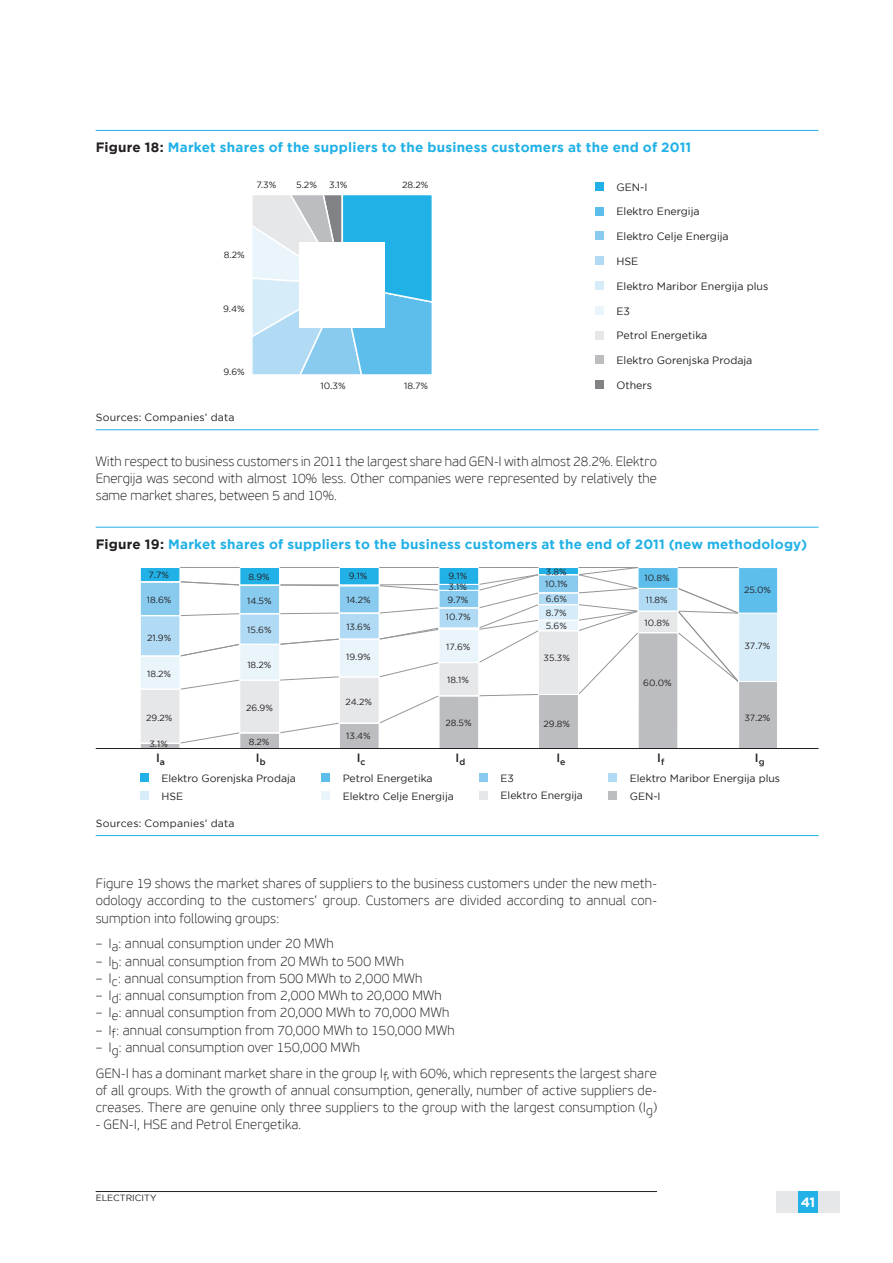
<style>
.page{position:relative;width:893px;height:1263px;background:#fff}
.page>*{position:absolute;margin:0;border:0;box-sizing:border-box;transform-origin:0 0}
.t1{font:100 13.5px/17.2px "PF Beau Sans Pro";letter-spacing:.01em;color:#231f20;text-align:justify}
.t2{font:700 13.5px "MM Gotham";letter-spacing:.015em;color:#21b1e6}
.t3{font:700 13.5px "MM Gotham";color:#fff}
.t4{font:500 12px "MM Gotham";color:#231f20}
.t5{font:10.65px "MM Gotham";color:#231f20}
.t6{font:10.5px/17.5px "MM Gotham";color:#231f20}
.t7{font:9.15px "MM Gotham";color:#231f20}
.t8{font:9px/17px "MM Gotham";color:#231f20}
.s1{color:#231f20}
</style>
<div class="page">
<div style="left:797px;top:1192px;width:22px;height:21px;background:#21b1e6"></div>
<div style="left:776px;top:1192px;width:21px;height:21px;background:#e6e7e9"></div>
<div style="left:819px;top:1192px;width:21px;height:21px;background:#e6e7e9"></div>
<hr style="left:96px;top:1191px;width:561px;height:1px;background:#231f20">
<hr style="left:96px;top:130px;width:723px;height:1px;background:#21b1e6">
<hr style="left:96px;top:429px;width:723px;height:1px;background:#21b1e6">
<svg style="left:254px;top:197px;width:176px;height:176px;background:#84cae9"></svg>
<div style="left:251px;top:194px;width:182px;height:182px;border:2px solid #fff"></div>
<div style="left:595px;top:182px;width:8px;height:9px;background:#21b1e6"></div>
<div style="left:595px;top:207px;width:8px;height:8px;background:#5ebeeb"></div>
<div style="left:595px;top:232px;width:8px;height:8px;background:#88cbef"></div>
<div style="left:595px;top:256px;width:8px;height:9px;background:#b1dbf4"></div>
<div style="left:595px;top:281px;width:8px;height:9px;background:#d6ecf9"></div>
<div style="left:595px;top:306px;width:8px;height:9px;background:#eaf5fb"></div>
<div style="left:595px;top:331px;width:8px;height:8px;background:#e6e7e9"></div>
<div style="left:595px;top:355px;width:8px;height:9px;background:#bcbdc0"></div>
<div style="left:595px;top:380px;width:8px;height:9px;background:#808285"></div>
<div style="left:299px;top:242px;width:86px;height:86px;background:#fff"></div>
<hr style="left:96px;top:527px;width:723px;height:1px;background:#21b1e6">
<hr style="left:96px;top:835px;width:723px;height:1px;background:#21b1e6">
<svg style="left:140px;top:690px;width:637px;height:58px"></svg>
<svg style="left:679px;top:690px;width:60px;height:54px"></svg>
<svg style="left:140px;top:690px;width:539px;height:54px"></svg>
<svg style="left:140px;top:567px;width:638px;height:123px"></svg>
<hr style="left:180px;top:567px;width:60px;height:1px;background:#939598">
<hr style="left:280px;top:567px;width:59px;height:1px;background:#939598">
<hr style="left:379px;top:567px;width:60px;height:1px;background:#939598">
<hr style="left:479px;top:567px;width:59px;height:1px;background:#939598">
<hr style="left:578px;top:567px;width:60px;height:1px;background:#939598">
<hr style="left:678px;top:567px;width:60px;height:1px;background:#939598">
<hr style="left:96px;top:748px;width:723px;height:1px;background:#231f20">
<div style="left:140px;top:773px;width:9px;height:9px;background:#21b1e6"></div>
<div style="left:140px;top:791px;width:9px;height:9px;background:#d6ecf9"></div>
<div style="left:321px;top:791px;width:9px;height:9px;background:#eaf5fb"></div>
<div style="left:321px;top:773px;width:9px;height:9px;background:#5ebeeb"></div>
<div style="left:479px;top:773px;width:9px;height:9px;background:#88cbef"></div>
<div style="left:479px;top:791px;width:9px;height:8px;background:#e6e7e9"></div>
<div style="left:608px;top:773px;width:9px;height:9px;background:#b1dbf4"></div>
<div style="left:608px;top:791px;width:9px;height:9px;background:#bcbdc0"></div>
<p class="t2" style="left:96px;top:139px;width:597px"><span class="s1">Figure 18:</span> Market shares of the suppliers to the business customers at the end of 2011</p>
<p class="t7" style="left:224px;top:249px;width:22px">8.2%</p>
<p class="t7" style="left:223px;top:304px;width:23px">9.4%</p>
<p class="t7" style="left:223px;top:367px;width:23px">9.6%</p>
<p class="t6" style="left:96px;top:408px;width:141px">Sources: Companies’ data</p>
<p class="t7" style="left:296px;top:179px;width:22px">5.2%</p>
<p class="t7" style="left:329px;top:179px;width:20px">3.1%</p>
<p class="t7" style="left:402px;top:179px;width:28px">28.2%</p>
<p class="t7" style="left:256px;top:179px;width:21px">7.3%</p>
<p class="t5" style="left:616px;top:181px;width:33px">GEN-I</p>
<p class="t5" style="left:616px;top:206px;width:85px">Elektro Energija</p>
<p class="t5" style="left:616px;top:231px;width:114px">Elektro Celje Energija</p>
<p class="t5" style="left:616px;top:255px;width:23px">HSE</p>
<p class="t5" style="left:616px;top:280px;width:153px">Elektro Maribor Energija plus</p>
<p class="t5" style="left:616px;top:305px;width:15px">E3</p>
<p class="t5" style="left:616px;top:330px;width:92px">Petrol Energetika</p>
<p class="t5" style="left:616px;top:354px;width:138px">Elektro Gorenjska Prodaja</p>
<p class="t5" style="left:616px;top:379px;width:37px">Others</p>
<p class="t7" style="left:321px;top:380px;width:26px">10.3%</p>
<p class="t7" style="left:404px;top:380px;width:26px">18.7%</p>
<p class="t1" style="left:96px;top:452px;width:563px">With respect to business customers in 2011 the largest share had GEN-I with almost 28.2%. Elektro Energija was second with almost 10% less. Other companies were represented by relatively the same market shares, between 5 and 10%.</p>
<p class="t2" style="left:96px;top:536px;width:713px"><span class="s1">Figure 19:</span> Market shares of suppliers to the business customers at the end of 2011 (new methodology)</p>
<p class="t8" style="left:149px;top:566px;width:22px">7.7%</p>
<p class="t8" style="left:147px;top:591px;width:26px">18.6%</p>
<p class="t8" style="left:147px;top:629px;width:26px">21.9%</p>
<p class="t8" style="left:249px;top:568px;width:23px">8.9%</p>
<p class="t8" style="left:247px;top:592px;width:26px">14.5%</p>
<p class="t8" style="left:349px;top:567px;width:20px">9.1%</p>
<p class="t8" style="left:346px;top:591px;width:26px">14.2%</p>
<p class="t8" style="left:448px;top:567px;width:20px">9.1%</p>
<p class="t8" style="left:449px;top:578px;width:20px">3.1%</p>
<p class="t8" style="left:446px;top:591px;width:26px">9.7%<br>10.7%</p>
<p class="t8" style="left:546px;top:563px;width:22px">3.8%</p>
<p class="t8" style="left:545px;top:575px;width:24px">10.1%</p>
<p class="t8" style="left:546px;top:604px;width:22px">8.7%</p>
<p class="t8" style="left:546px;top:590px;width:23px">6.6%</p>
<p class="t8" style="left:247px;top:621px;width:26px">15.6%</p>
<p class="t8" style="left:346px;top:618px;width:26px">13.6%</p>
<p class="t8" style="left:546px;top:618px;width:23px">5.6%</p>
<p class="t8" style="left:645px;top:569px;width:27px">10.8%</p>
<p class="t8" style="left:646px;top:591px;width:23px">11.8%</p>
<p class="t8" style="left:645px;top:614px;width:27px">10.8%</p>
<p class="t8" style="left:744px;top:581px;width:29px">25.0%</p>
<p class="t8" style="left:446px;top:638px;width:26px">17.6%</p>
<p class="t8" style="left:744px;top:637px;width:27px">37.7%</p>
<p class="t8" style="left:247px;top:656px;width:25px">18.2%</p>
<p class="t8" style="left:346px;top:648px;width:26px">19.9%</p>
<p class="t8" style="left:544px;top:649px;width:28px">35.3%</p>
<p class="t8" style="left:147px;top:665px;width:25px">18.2%</p>
<p class="t8" style="left:447px;top:671px;width:23px">18.1%</p>
<p class="t8" style="left:643px;top:674px;width:30px">60.0%</p>
<p class="t8" style="left:246px;top:699px;width:28px">26.9%</p>
<p class="t8" style="left:345px;top:693px;width:28px">24.2%</p>
<p class="t8" style="left:146px;top:710px;width:28px">29.2%</p>
<p class="t8" style="left:445px;top:714px;width:28px">28.5%</p>
<p class="t8" style="left:543px;top:715px;width:28px">29.8%</p>
<p class="t8" style="left:744px;top:710px;width:27px">37.2%</p>
<p class="t8" style="left:149px;top:735px;width:20px">3.1%</p>
<p class="t8" style="left:249px;top:733px;width:22px">8.2%</p>
<p class="t8" style="left:346px;top:727px;width:26px">13.4%</p>
<p class="t4" style="left:156px;top:751px;width:10px">I<sub>a</sub></p>
<p class="t4" style="left:256px;top:751px;width:11px">I<sub>b</sub></p>
<p class="t4" style="left:357px;top:751px;width:10px">I<sub>c</sub></p>
<p class="t4" style="left:456px;top:751px;width:11px">I<sub>d</sub></p>
<p class="t4" style="left:556px;top:751px;width:11px">I<sub>e</sub></p>
<p class="t4" style="left:657px;top:751px;width:9px">I<sub>f</sub></p>
<p class="t4" style="left:755px;top:751px;width:11px">I<sub>g</sub></p>
<p class="t6" style="left:161px;top:769px;width:136px">Elektro Gorenjska Prodaja<br>HSE</p>
<p class="t6" style="left:343px;top:769px;width:92px">Petrol Energetika</p>
<p class="t6" style="left:501px;top:769px;width:84px">E3<br>Elektro Energija</p>
<p class="t6" style="left:630px;top:769px;width:152px">Elektro Maribor Energija plus<br>GEN-I</p>
<p class="t6" style="left:343px;top:787px;width:113px">Elektro Celje Energija</p>
<p class="t6" style="left:96px;top:814px;width:141px">Sources: Companies’ data</p>
<p class="t1" style="left:96px;top:875px;width:563px">Figure 19 shows the market shares of suppliers to the business customers under the new meth&shy;odology according to the customers’ group. Customers are divided according to annual con&shy;sumption into following groups:</p>
<p class="t1" style="left:96px;top:935px;width:240px">– I<sub>a</sub>: annual consumption under 20 MWh</p>
<p class="t1" style="left:96px;top:952px;width:310px">– I<sub>b</sub>: annual consumption from 20 MWh to 500 MWh</p>
<p class="t1" style="left:96px;top:969px;width:328px">– I<sub>c</sub>: annual consumption from 500 MWh to 2,000 MWh</p>
<p class="t1" style="left:96px;top:987px;width:348px">– I<sub>d</sub>: annual consumption from 2,000 MWh to 20,000 MWh</p>
<p class="t1" style="left:96px;top:1004px;width:355px">– I<sub>e</sub>: annual consumption from 20,000 MWh to 70,000 MWh</p>
<p class="t1" style="left:96px;top:1021px;width:360px">– I<sub>f</sub>: annual consumption from 70,000 MWh to 150,000 MWh</p>
<p class="t1" style="left:96px;top:1034px;width:563px;line-height:25.8px">– I<sub>g</sub>: annual consumption over 150,000 MWh<br>GEN-I has a dominant market share in the group I<sub>f</sub>, with 60%, which represents the largest share</p>
<p class="t1" style="left:96px;top:1081px;width:563px">of all groups. With the growth of annual consumption, generally, number of active suppliers de&shy;creases. There are genuine only three suppliers to the group with the largest consumption (I<sub>g</sub>)</p>
<p class="t1" style="left:96px;top:1116px;width:207px">- GEN-I, HSE and Petrol Energetika.</p>
<p class="t8" style="left:96px;top:1189px;width:62px">electricity</p>
<p class="t3" style="left:801px;top:1195px;width:16px">41</p>
</div>
